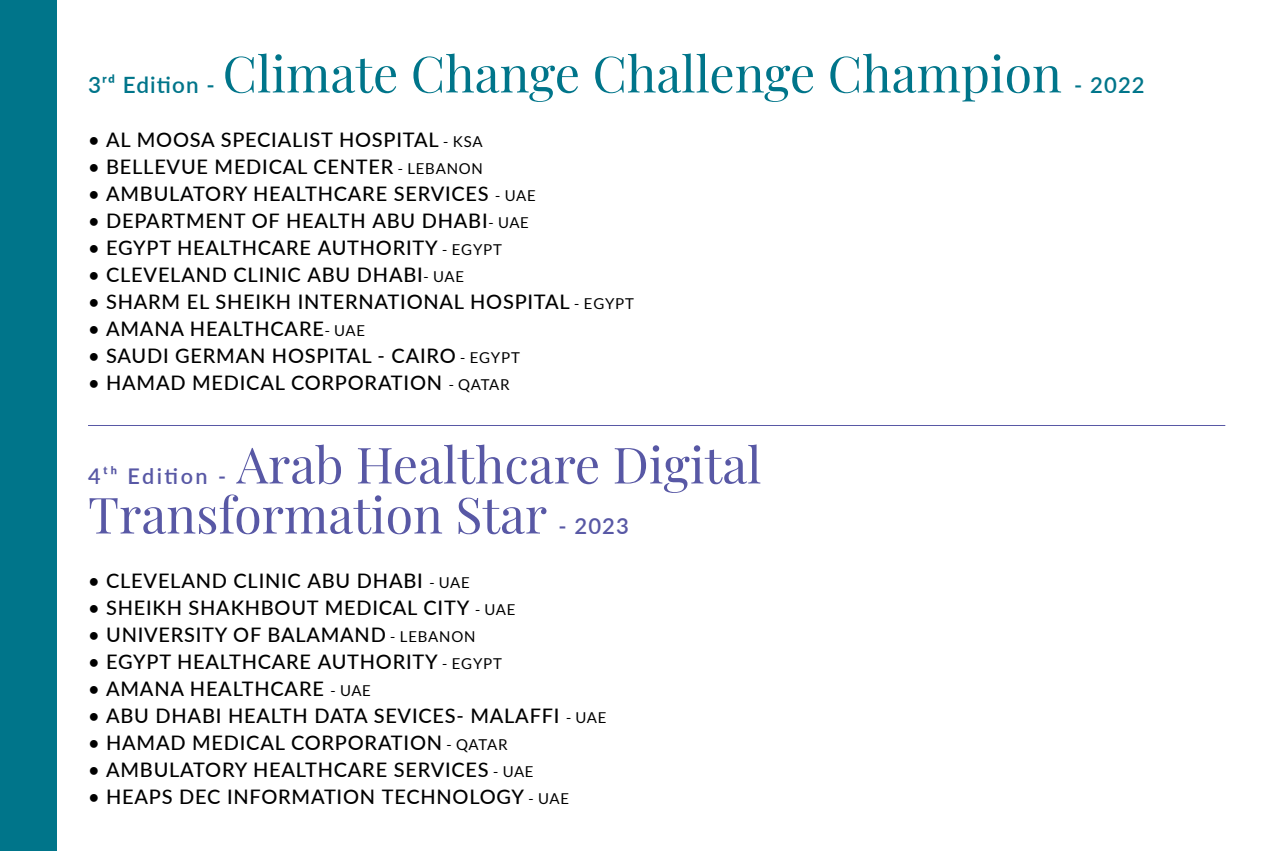
<style>
.page{position:relative;width:1276px;height:851px;background:#fff}
.page>*{position:absolute;margin:0;border:0;box-sizing:border-box;transform-origin:0 0}
.t1{font:50px/50px "Playfair Display";color:#5858a5}
.t2{font:50px "Playfair Display";color:#00758a}
.t3{font:600 22.5px "Lato";letter-spacing:.05em;color:#00758a}
.t4{font:600 22px "Lato";color:#00758a}
.t5{font:600 22px "Lato";color:#5858a5}
.t6{font:600 21.6px "Lato";letter-spacing:.115em;color:#5858a5}
.t7{font:500 20px "Lato";letter-spacing:.04em;color:#000}
.s1{font-weight:400;font-size:15px}
</style>
<div class="page">
<hr style="left:88px;top:425px;width:1137px;height:1px;background:#5858a5">
<div style="left:0;top:1px;width:57px;height:849px;background:#00758a"></div>
<p class="t3" style="left:88px;top:68px;width:128px">3ʳᵈ Edition -</p>
<h1 class="t2" style="left:223px;top:35px;width:840px">Climate Change Challenge Champion</h1>
<p class="t7" style="left:88px;top:125px;width:396px">• AL MOOSA SPECIALIST HOSPITAL <span class="s1">- KSA</span></p>
<p class="t7" style="left:88px;top:152px;width:396px">• BELLEVUE MEDICAL CENTER <span class="s1">- LEBANON</span></p>
<p class="t7" style="left:88px;top:179px;width:449px">• AMBULATORY HEALTHCARE SERVICES <span class="s1">- UAE</span></p>
<p class="t7" style="left:88px;top:206px;width:442px">• DEPARTMENT OF HEALTH ABU DHABI<span class="s1">- UAE</span></p>
<p class="t7" style="left:88px;top:233px;width:415px">• EGYPT HEALTHCARE AUTHORITY <span class="s1">- EGYPT</span></p>
<p class="t7" style="left:88px;top:260px;width:377px">• CLEVELAND CLINIC ABU DHABI<span class="s1">- UAE</span></p>
<p class="t7" style="left:88px;top:287px;width:547px">• SHARM EL SHEIKH INTERNATIONAL HOSPITAL <span class="s1">- EGYPT</span></p>
<p class="t7" style="left:88px;top:314px;width:279px">• AMANA HEALTHCARE<span class="s1">- UAE</span></p>
<p class="t7" style="left:88px;top:341px;width:433px">• SAUDI GERMAN HOSPITAL - CAIRO <span class="s1">- EGYPT</span></p>
<p class="t7" style="left:88px;top:368px;width:423px">• HAMAD MEDICAL CORPORATION <span class="s1">- QATAR</span></p>
<p class="t4" style="left:1074px;top:69px;width:72px">- 2022</p>
<h1 class="t1" style="left:88px;top:435px;width:675px;text-indent:148px">Arab Healthcare Digital<br>Transformation Star</h1>
<p class="t6" style="left:88px;top:460px;width:140px">4ᵗʰ Edition -</p>
<p class="t5" style="left:558px;top:509px;width:72px">- 2023</p>
<p class="t7" style="left:88px;top:566px;width:383px">• CLEVELAND CLINIC ABU DHABI <span class="s1">- UAE</span></p>
<p class="t7" style="left:88px;top:593px;width:429px">• SHEIKH SHAKHBOUT MEDICAL CITY <span class="s1">- UAE</span></p>
<p class="t7" style="left:88px;top:620px;width:389px">• UNIVERSITY OF BALAMAND <span class="s1">- LEBANON</span></p>
<p class="t7" style="left:88px;top:647px;width:415px">• EGYPT HEALTHCARE AUTHORITY <span class="s1">- EGYPT</span></p>
<p class="t7" style="left:88px;top:674px;width:284px">• AMANA HEALTHCARE <span class="s1">- UAE</span></p>
<p class="t7" style="left:88px;top:701px;width:520px">• ABU DHABI HEALTH DATA SEVICES- MALAFFI <span class="s1">- UAE</span></p>
<p class="t7" style="left:88px;top:728px;width:421px">• HAMAD MEDICAL CORPORATION <span class="s1">- QATAR</span></p>
<p class="t7" style="left:88px;top:755px;width:447px">• AMBULATORY HEALTHCARE SERVICES <span class="s1">- UAE</span></p>
<p class="t7" style="left:88px;top:782px;width:482px">• HEAPS DEC INFORMATION TECHNOLOGY <span class="s1">- UAE</span></p>
</div>
